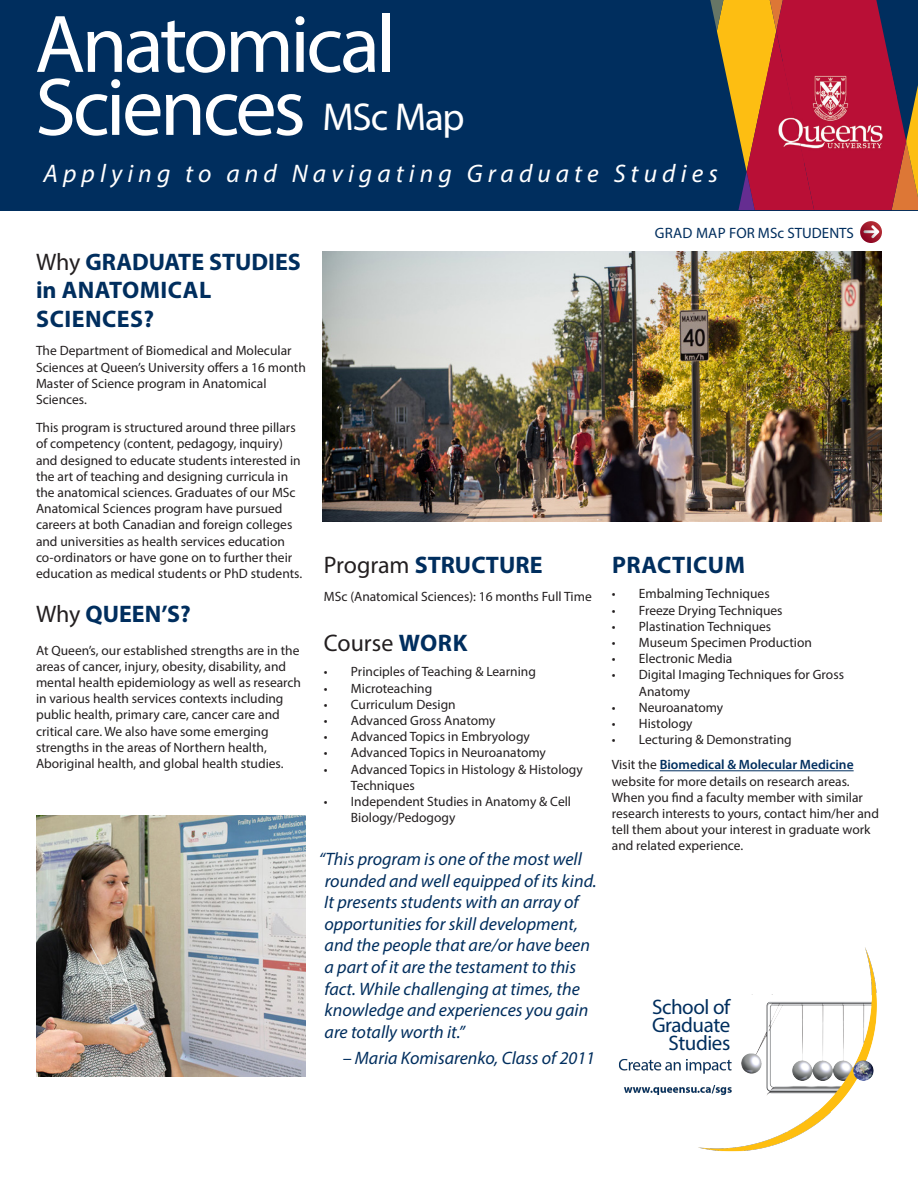
<style>
.page{position:relative;width:918px;height:1188px;background:#fff}
.page>*{position:absolute;margin:0;border:0;box-sizing:border-box;transform-origin:0 0}
.t1{font:82.5px "Myriad Pro";letter-spacing:-.045em;color:#fff}
.t2{font:39px "Myriad Pro";letter-spacing:-.03em;color:#fff}
.t3{font:italic 25.5px "Myriad Pro";letter-spacing:.2em;color:#fff}
.headings{font:700 24px/28.8px "Myriad Pro";color:#002e5e}
.headings-2{font:24px "Myriad Pro";color:#231f20}
.headings-3{font:700 24px "Myriad Pro";letter-spacing:.02em;color:#002e5e}
.t4{font:21px "Myriad Pro";letter-spacing:-.02em;color:#002e5e}
.t5{font:italic 18px/21.6px "Myriad Pro";color:#002e5e}
.headings-4{font:15px "Myriad Pro";color:#002e5e}
.headings-5{font:13.5px/16.2px "Myriad Pro";color:#231f20}
.s1{font-weight:400;color:#231f20}
.s2{font-weight:700;color:#002e5e}
.s3{font-weight:600;color:#002e5e}
</style>
<div class="page">
<div style="left:0;top:0;width:918px;height:210px;background:#002e5e"></div>
<svg style="left:710px;top:0;width:208px;height:210px"></svg>
<img style="left:764px;top:62px;width:19px;height:100px">
<img style="left:783px;top:62px;width:114px;height:100px">
<hr style="left:660px;top:770px;width:194px;height:1px;background:#002e5e">
<svg style="left:860px;top:221px;width:22px;height:22px"></svg>
<svg style="left:863px;top:225px;width:16px;height:13px"></svg>
<img style="left:619px;top:947px;width:258px;height:205px">
<img style="left:323px;top:252px;width:559px;height:270px">
<img style="left:36px;top:816px;width:270px;height:260px">
<p class="t1" style="left:35px;top:-7px;width:363px">Anatomical</p>
<p class="t1" style="left:35px;top:56px;width:272px">Sciences</p>
<p class="t2" style="left:323px;top:93px;width:144px">MSc Map</p>
<p class="t3" style="left:43px;top:158px;width:676px">Applying to and Navigating Graduate Studies</p>
<p class="headings" style="left:36px;top:246px;width:266px"><span class="s1">Why</span> GRADUATE STUDIES in ANATOMICAL<br>SCIENCES?</p>
<p class="headings-5" style="left:36px;top:343px;width:271px">The Department of Biomedical and Molecular Sciences at Queen’s University offers a 16 month Master of Science program in Anatomical Sciences.</p>
<p class="headings-5" style="left:36px;top:419px;width:268px">This program is structured around three pillars of competency (content, pedagogy, inquiry) and designed to educate students interested in the art of teaching and designing curricula in the anatomical sciences. Graduates of our MSc Anatomical Sciences program have pursued careers at both Canadian and foreign colleges and universities as health services education co-ordinators or have gone on to further their education as medical students or PhD students.</p>
<p class="headings" style="left:36px;top:599px;width:156px"><span class="s1">Why</span> QUEEN’S?</p>
<p class="headings-5" style="left:36px;top:642px;width:267px">At Queen’s, our established strengths are in the areas of cancer, injury, obesity, disability, and mental health epidemiology as well as research in various health services contexts including public health, primary care, cancer care and critical care. We also have some emerging strengths in the areas of Northern health, Aboriginal health, and global health studies.</p>
<p class="headings" style="left:324px;top:550px;width:220px"><span class="s1">Program</span> STRUCTURE</p>
<p class="headings-5" style="left:324px;top:589px;width:269px">MSc (Anatomical Sciences): 16 months Full Time</p>
<p class="headings-2" style="left:324px;top:628px;width:145px">Course <span class="s2">WORK</span></p>
<p class="headings-5" style="left:324px;top:664px;width:214px">• Principles of Teaching &amp; Learning</p>
<p class="headings-5" style="left:324px;top:680px;width:110px">• Microteaching</p>
<p class="headings-5" style="left:324px;top:696px;width:133px">• Curriculum Design</p>
<p class="headings-5" style="left:324px;top:712px;width:173px">• Advanced Gross Anatomy</p>
<p class="headings-5" style="left:324px;top:728px;width:208px">• Advanced Topics in Embryology</p>
<p class="headings-5" style="left:324px;top:745px;width:224px">• Advanced Topics in Neuroanatomy</p>
<p class="headings-5" style="left:351px;top:761px;width:233px;text-indent:-27px">• Advanced Topics in Histology &amp; Histology<br>Techniques</p>
<p class="headings-5" style="left:351px;top:793px;width:222px;text-indent:-27px">• Independent Studies in Anatomy &amp; Cell<br>Biology/Pedogogy</p>
<p class="t5" style="left:324px;top:848px;width:274px;text-indent:-5px">“This program is one of the most well rounded and well equipped of its kind.<br>It presents students with an array of opportunities for skill development, and the people that are/or have been a part of it are the testament to this fact. While challenging at times, the knowledge and experiences you gain are totally worth it.”</p>
<p class="t5" style="left:343px;top:1047px;width:254px">– Maria Komisarenko, Class of 2011</p>
<p class="headings-4" style="left:655px;top:223px;width:201px">GRAD MAP FOR MSc STUDENTS</p>
<p class="headings-3" style="left:612px;top:550px;width:134px">PRACTICUM</p>
<p class="headings-5" style="left:612px;top:586px;width:159px">• Embalming Techniques</p>
<p class="headings-5" style="left:612px;top:602px;width:172px">• Freeze Drying Techniques</p>
<p class="headings-5" style="left:612px;top:618px;width:161px">• Plastination Techniques</p>
<p class="headings-5" style="left:612px;top:634px;width:202px">• Museum Specimen Production</p>
<p class="headings-5" style="left:612px;top:650px;width:122px">• Electronic Media</p>
<p class="headings-5" style="left:639px;top:667px;width:207px;text-indent:-27px">• Digital Imaging Techniques for Gross<br>Anatomy</p>
<p class="headings-5" style="left:612px;top:699px;width:113px">• Neuroanatomy</p>
<p class="headings-5" style="left:612px;top:715px;width:82px">• Histology</p>
<p class="headings-5" style="left:612px;top:731px;width:181px">• Lecturing &amp; Demonstrating</p>
<p class="headings-5" style="left:612px;top:757px;width:269px">Visit the <span class="s3">Biomedical &amp; Molecular Medicine </span>website for more details on research areas.<br>When you find a faculty member with similar research interests to yours, contact him/her and tell them about your interest in graduate work and related experience.</p>
<p class="t4" style="left:652px;top:994px;width:80px">School of</p>
<p class="t4" style="left:652px;top:1012px;width:80px">Graduate</p>
<p class="t4" style="left:668px;top:1030px;width:63px">Studies</p>
</div>
